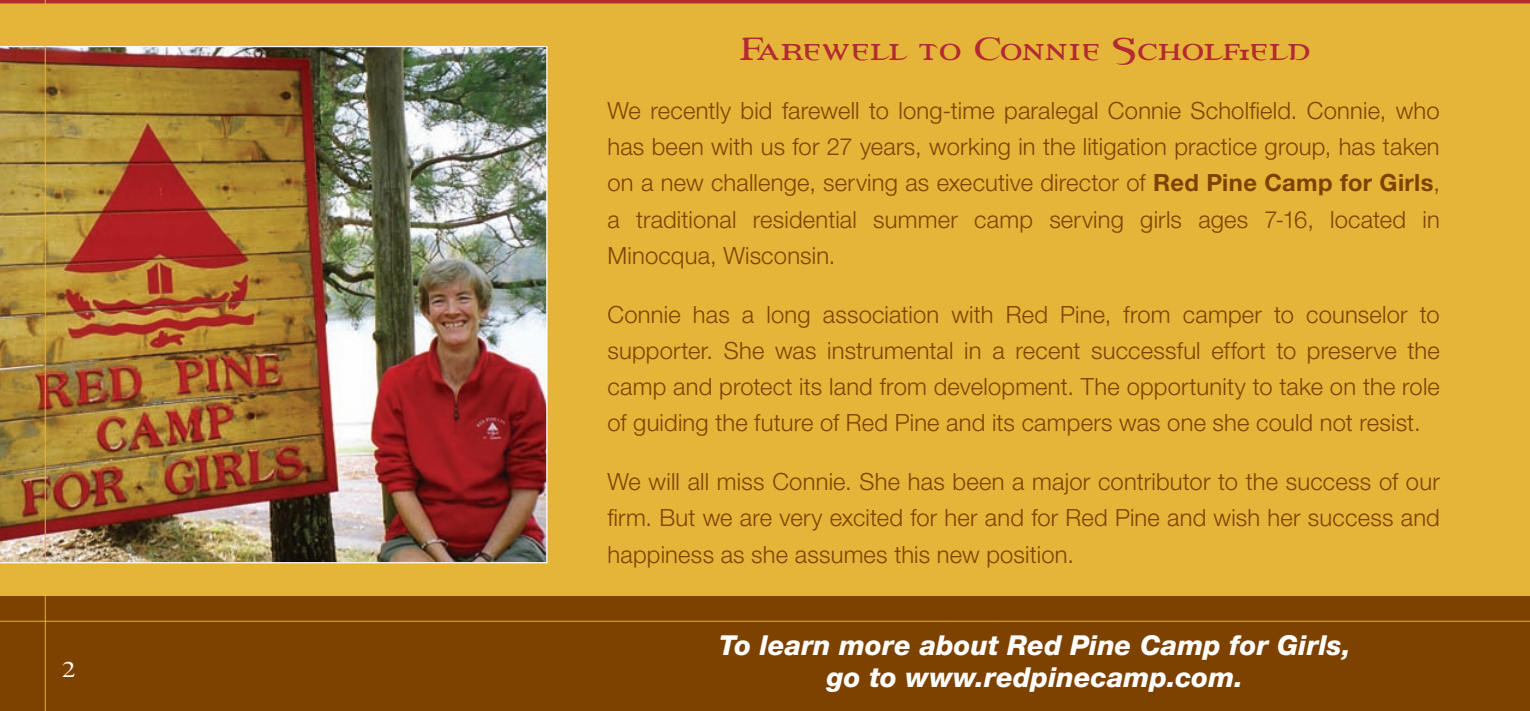
<style>
.page{position:relative;width:1530px;height:711px;background:#fff}
.page>*{position:absolute;margin:0;border:0;box-sizing:border-box;transform-origin:0 0}
.t1{font:45px "Percolator Expert";letter-spacing:.01em;color:#b32a33}
.t2{font:italic 800 27.5px/32.5px "Helvetica Neue";letter-spacing:.005em;color:#fff;text-align:center}
.t3{font:300 23.75px/36.2px "Helvetica Neue";letter-spacing:.01em;color:#7e4200;text-align:justify}
.s1{font-weight:700}
</style>
<div class="page">
<div style="left:0;top:1px;width:1530px;height:670px;background:#e5b53a"></div>
<img style="left:0;top:46px;width:548px;height:517px">
<hr style="left:0;top:0;width:1530px;height:3px;background:#b32a33">
<div style="left:0;top:596px;width:1530px;height:115px;background:#7e4200"></div>
<hr style="left:0;top:621px;width:1530px;height:1px;background:#e5b53a">
<hr style="left:45px;top:0;width:1px;height:711px;background:#e5b53a">
<p class="t1" style="left:738px;top:23px;width:573px">Farewell to Connie Scholfield</p>
<p class="t3" style="left:608px;top:92px;width:834px">We recently bid farewell to long-time paralegal Connie Scholfield. Connie, who has been with us for 27 years, working in the litigation practice group, has taken on a new challenge, serving as executive director of <span class="s1">Red Pine Camp for Girls</span>, a traditional residential summer camp serving girls ages 7-16, located in Minocqua, Wisconsin.</p>
<p class="t3" style="left:608px;top:295px;width:834px">Connie has a long association with Red Pine, from camper to counselor to supporter. She was instrumental in a recent successful effort to preserve the camp and protect its land from development. The opportunity to take on the role of guiding the future of Red Pine and its campers was one she could not resist.</p>
<p class="t3" style="left:608px;top:463px;width:834px">We will all miss Connie. She has been a major contributor to the success of our firm. But we are very excited for her and for Red Pine and wish her success and happiness as she assumes this new position.</p>
<p class="t2" style="left:719px;top:628px;width:633px">To learn more about Red Pine Camp for Girls, go to www.redpinecamp.com.</p>
</div>
